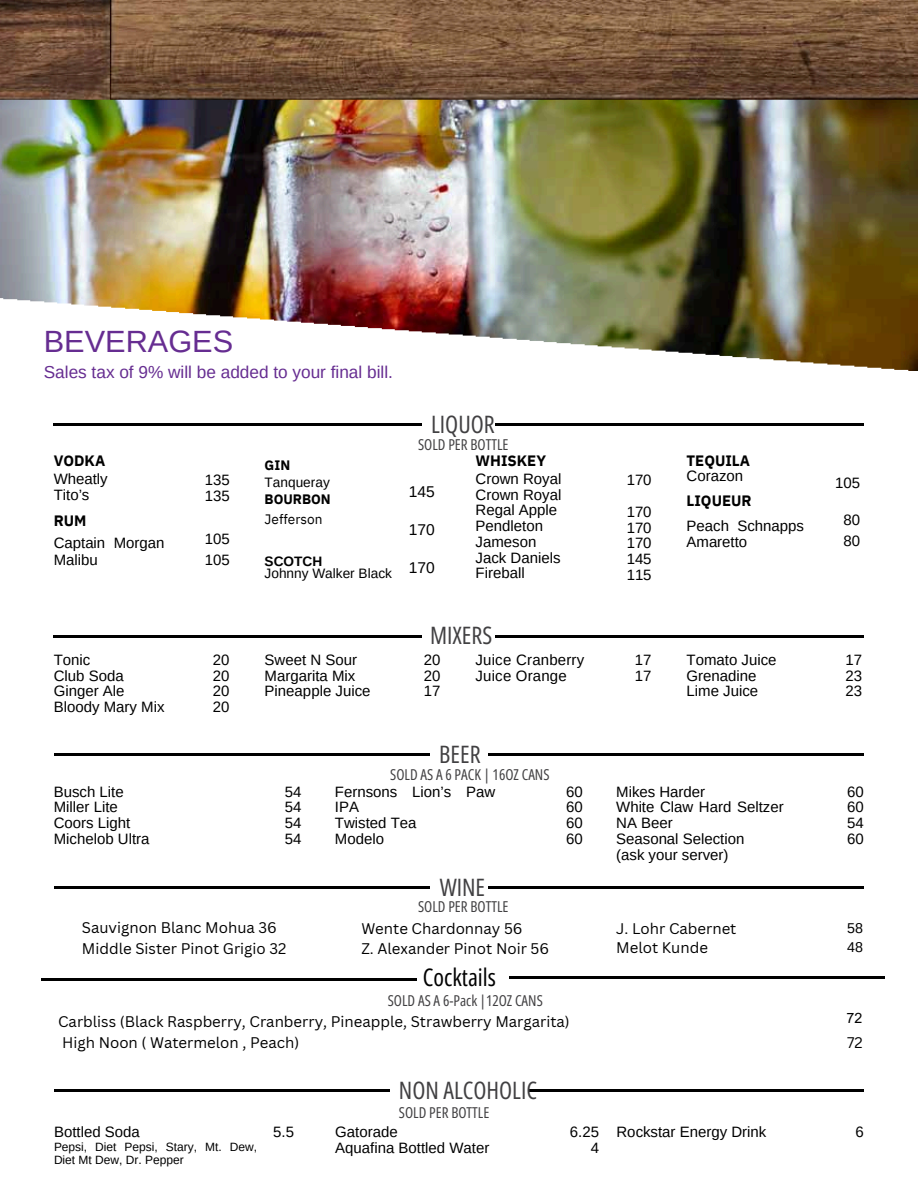
<style>
.page{position:relative;width:918px;height:1188px;background:#fff}
.page>*{position:absolute;margin:0;border:0;box-sizing:border-box;transform-origin:0 0}
.t1{font:30.75px "Arimo";color:#662d91}
.t2{font:24.15px "Open Sans Condensed";color:#000}
.t3{font:24px "Open Sans Condensed";color:#414042}
.t4{font:17.25px "Arimo";color:#662d91}
.t5{font:15.6px "Arimo";color:#000}
.t6{font:15px/15.8px "Arimo";color:#000}
.t7{font:15px "Canva Sans";color:#000}
.t8{font:15px "Open Sans Condensed";color:#414042}
.t9{font:700 15px "IBM Plex Sans";color:#000}
.t10{font:14.25px/19.2px "Arimo";color:#000}
.t11{font:14.25px "Arial MT Pro";color:#000}
.t12{font:13.65px "Arimo";color:#000}
.t13{font:700 13.65px "IBM Plex Sans";color:#000}
.t14{font:13.65px "IBM Plex Sans";color:#000}
.t15{font:700 13.65px "Arimo";color:#000}
.t16{font:12px/13.5px "Arimo";color:#000}
</style>
<div class="page">
<img style="left:0;top:0;width:918px;height:370px">
<hr style="left:54px;top:753px;width:375px;height:3px;background:#000">
<hr style="left:54px;top:886px;width:375px;height:3px;background:#000">
<hr style="left:54px;top:423px;width:368px;height:3px;background:#000">
<hr style="left:54px;top:635px;width:368px;height:3px;background:#000">
<hr style="left:54px;top:1089px;width:335px;height:3px;background:#000">
<hr style="left:488px;top:753px;width:376px;height:3px;background:#000">
<hr style="left:488px;top:886px;width:376px;height:3px;background:#000">
<hr style="left:495px;top:423px;width:369px;height:3px;background:#000">
<hr style="left:495px;top:635px;width:369px;height:3px;background:#000">
<hr style="left:529px;top:1089px;width:335px;height:3px;background:#000">
<hr style="left:41px;top:978px;width:376px;height:3px;background:#000">
<hr style="left:509px;top:976px;width:376px;height:3px;background:#000">
<p class="t1" style="left:44px;top:324px;width:191px">BEVERAGES</p>
<p class="t4" style="left:44px;top:363px;width:351px">Sales tax of 9% will be added to your final bill.</p>
<p class="t3" style="left:431px;top:408px;width:65px">LIQUOR</p>
<p class="t8" style="left:418px;top:434px;width:92px">SOLD PER BOTTLE</p>
<h2 class="t9" style="left:54px;top:451px;width:53px">VODKA</h2>
<h6 class="t9" style="left:476px;top:451px;width:72px">WHISKEY</h6>
<p class="t9" style="left:687px;top:451px;width:65px">TEQUILA</p>
<p class="t6" style="left:687px;top:467px;width:58px">Corazon</p>
<p class="t9" style="left:687px;top:491px;width:67px">LIQUEUR</p>
<p class="t13" style="left:265px;top:456px;width:27px">GIN</p>
<p class="t12" style="left:265px;top:474px;width:67px">Tanqueray</p>
<p class="t13" style="left:265px;top:490px;width:68px">BOURBON</p>
<p class="t14" style="left:265px;top:510px;width:59px">Jefferson</p>
<p class="t15" style="left:265px;top:554px;width:59px">SCOTCH</p>
<p class="t12" style="left:265px;top:566px;width:129px">Johnny Walker Black</p>
<p class="t6" style="left:476px;top:471px;width:87px">Crown Royal<br>Crown Royal<br>Regal Apple<br>Pendleton<br>Jameson<br>Jack Daniels<br>Fireball</p>
<p class="t6" style="left:54px;top:471px;width:56px">Wheatly<br>Tito’s</p>
<p class="t6" style="left:205px;top:472px;width:26px">135<br>135</p>
<p class="t6" style="left:205px;top:531px;width:26px">105</p>
<p class="t6" style="left:205px;top:552px;width:26px">105</p>
<p class="t6" style="left:627px;top:472px;width:26px">170</p>
<p class="t6" style="left:627px;top:504px;width:26px;text-align:justify">170<br>170<br>170<br>145<br>115</p>
<p class="t5" style="left:409px;top:482px;width:28px">145</p>
<p class="t5" style="left:409px;top:521px;width:28px">170</p>
<p class="t5" style="left:409px;top:559px;width:28px">170</p>
<p class="t9" style="left:54px;top:510px;width:34px">RUM</p>
<p class="t6" style="left:687px;top:517px;width:119px;line-height:16.8px">Peach Schnapps<br>Amaretto</p>
<h2 class="t6" style="left:54px;top:534px;width:112px;line-height:16.8px">Captain Morgan<br>Malibu</h2>
<h6 class="t6" style="left:54px;top:652px;width:38px">Tonic</h6>
<h5 class="t6" style="left:54px;top:668px;width:72px">Club Soda</h5>
<h5 class="t6" style="left:54px;top:683px;width:72px">Ginger Ale</h5>
<p class="t6" style="left:54px;top:699px;width:112px">Bloody Mary Mix</p>
<h4 class="t6" style="left:54px;top:784px;width:97px">Busch Lite<br>Miller Lite<br>Coors Light<br>Michelob Ultra</h4>
<p class="t6" style="left:213px;top:652px;width:18px;text-align:justify">20<br>20<br>20<br>20</p>
<p class="t3" style="left:430px;top:619px;width:64px">MIXERS</p>
<p class="t6" style="left:265px;top:652px;width:107px">Sweet N Sour<br>Margarita Mix<br>Pineapple Juice</p>
<p class="t6" style="left:424px;top:652px;width:18px;text-align:justify">20<br>20<br>17</p>
<h4 class="t6" style="left:476px;top:652px;width:110px">Juice Cranberry<br>Juice Orange</h4>
<p class="t3" style="left:439px;top:737px;width:43px">BEER</p>
<p class="t6" style="left:285px;top:784px;width:18px;text-align:justify">54<br>54<br>54<br>54</p>
<p class="t8" style="left:390px;top:764px;width:161px">SOLD AS A 6 PACK | 16OZ CANS</p>
<p class="t6" style="left:335px;top:784px;width:162px">Fernsons Lion’s Paw<br>IPA</p>
<p class="t6" style="left:335px;top:815px;width:83px">Twisted Tea</p>
<p class="t6" style="left:335px;top:831px;width:51px">Modelo</p>
<p class="t3" style="left:440px;top:870px;width:47px">WINE</p>
<p class="t8" style="left:418px;top:896px;width:92px">SOLD PER BOTTLE</p>
<p class="t6" style="left:566px;top:784px;width:18px;text-align:justify">60<br>60<br>60<br>60</p>
<p class="t6" style="left:635px;top:652px;width:18px">17<br>17</p>
<p class="t6" style="left:687px;top:652px;width:92px">Tomato Juice<br>Grenadine<br>Lime Juice</p>
<p class="t6" style="left:616px;top:784px;width:91px">Mikes Harder</p>
<p class="t6" style="left:616px;top:799px;width:169px">White Claw Hard Seltzer<br>NA Beer</p>
<p class="t6" style="left:616px;top:831px;width:130px">Seasonal Selection</p>
<p class="t6" style="left:616px;top:847px;width:114px">(ask your server)</p>
<h2 class="t6" style="left:835px;top:475px;width:27px">105</h2>
<h2 class="t6" style="left:843px;top:512px;width:18px">80</h2>
<p class="t6" style="left:843px;top:533px;width:18px">80</p>
<p class="t6" style="left:846px;top:652px;width:18px;text-align:justify">17<br>23<br>23</p>
<p class="t6" style="left:847px;top:784px;width:18px;text-align:justify">60<br>60<br>54<br>60</p>
<p class="t7" style="left:82px;top:917px;width:197px">Sauvignon Blanc Mohua 36</p>
<p class="t7" style="left:82px;top:938px;width:206px">Middle Sister Pinot Grigio 32</p>
<h6 class="t7" style="left:361px;top:918px;width:163px">Wente Chardonnay 56</h6>
<p class="t7" style="left:361px;top:938px;width:189px">Z. Alexander Pinot Noir 56</p>
<p class="t2" style="left:423px;top:960px;width:75px">Cocktails</p>
<p class="t7" style="left:58px;top:1011px;width:513px">Carbliss (Black Raspberry, Cranberry, Pineapple, Strawberry Margarita)</p>
<p class="t11" style="left:847px;top:1013px;width:17px">72</p>
<p class="t7" style="left:616px;top:918px;width:122px">J. Lohr Cabernet</p>
<h2 class="t7" style="left:616px;top:937px;width:93px">Melot Kunde</h2>
<h6 class="t10" style="left:847px;top:919px;width:17px">58<br>48</h6>
<p class="t8" style="left:388px;top:990px;width:157px">SOLD AS A 6-Pack |12OZ CANS</p>
<p class="t7" style="left:62px;top:1032px;width:239px">High Noon ( Watermelon , Peach)</p>
<p class="t7" style="left:847px;top:1032px;width:17px">72</p>
<h1 class="t6" style="left:54px;top:1124px;width:87px">Bottled Soda</h1>
<p class="t16" style="left:54px;top:1140px;width:205px">Pepsi, Diet Pepsi, Stary, Mt. Dew,<br>Diet Mt Dew, Dr. Pepper</p>
<p class="t6" style="left:273px;top:1124px;width:22px">5.5</p>
<h3 class="t3" style="left:399px;top:1074px;width:140px">NON ALCOHOLIC</h3>
<h3 class="t8" style="left:399px;top:1102px;width:92px">SOLD PER BOTTLE</h3>
<p class="t6" style="left:335px;top:1124px;width:64px">Gatorade</p>
<p class="t6" style="left:335px;top:1140px;width:156px">Aquafina Bottled Water</p>
<h5 class="t6" style="left:570px;top:1124px;width:31px;text-align:right">6.25<br>4</h5>
<p class="t6" style="left:616px;top:1124px;width:151px">Rockstar Energy Drink</p>
<p class="t6" style="left:856px;top:1124px;width:10px">6</p>
</div>
